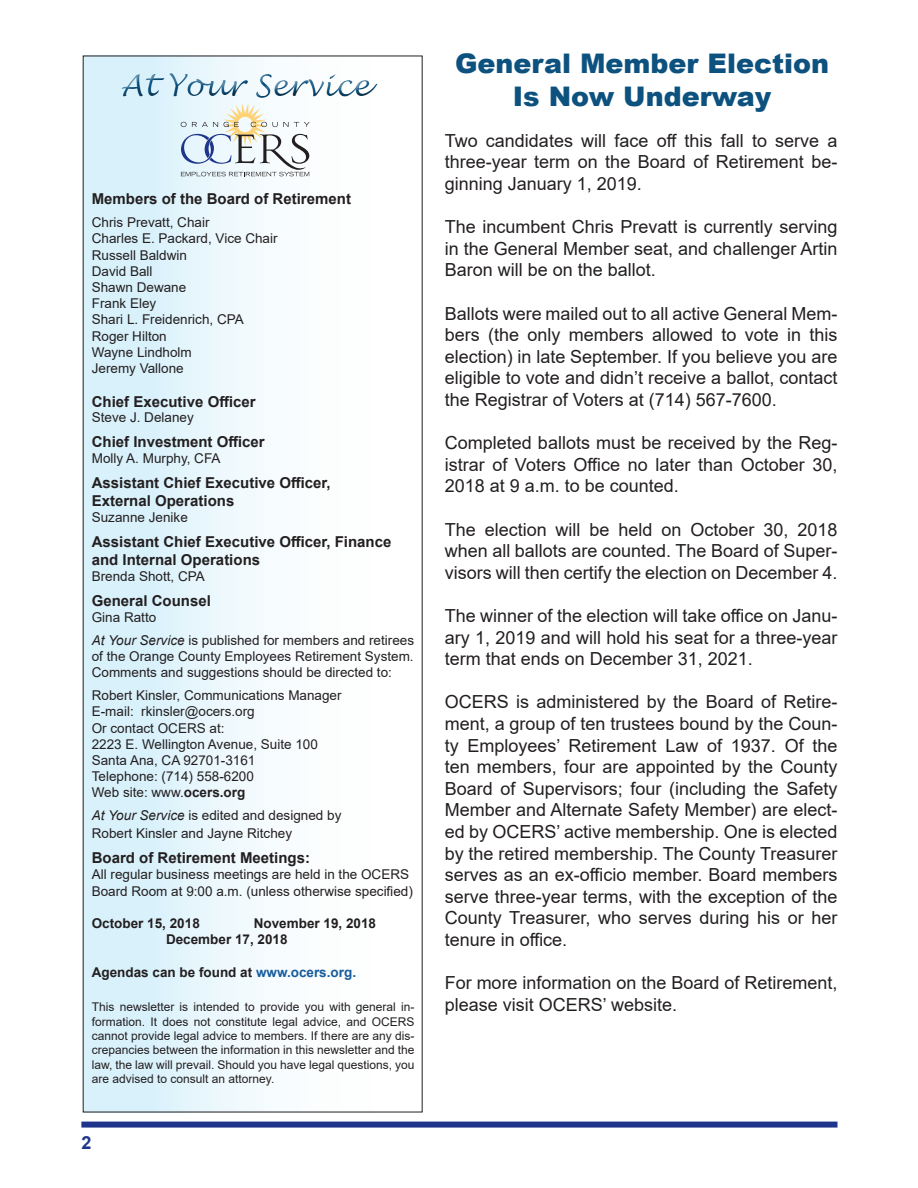
<style>
.page{position:relative;width:918px;height:1188px;background:#fff}
.page>*{position:absolute;margin:0;border:0;box-sizing:border-box;transform-origin:0 0}
.t1{font:italic 30px "Lucida Handwriting";color:#0d527f}
.Heading1_18pt{font:900 27px/32.4px "Arial";color:#0d527f;text-align:center}
.t2{font:18px/21.6px "Arial";color:#231f20;text-align:justify}
.t3{font:700 18px "Arial";color:#1e358b}
.t4{font:700 15px/18px "Arial";color:#231f20}
.t5{font:13.5px/16.2px "Arial";color:#231f20;text-align:justify}
.t6{font:700 13.5px "Arial";color:#231f20}
.Paragraph_Style_3{font:12px/14.4px "Arial";color:#231f20;text-align:justify}
.s1{font-style:italic}
.s2{font-weight:700}
.s3{color:#175d9e}
</style>
<div class="page">
<div style="left:81px;top:1122px;width:756px;height:6px;background:#1e358b"></div>
<div style="left:83px;top:56px;width:339px;height:1056px;background:linear-gradient(to right,#d6f0fb,#fff)"></div>
<div style="left:114px;top:66px;width:274px;height:42px;background:#231f20;opacity:.75"></div>
<svg style="left:181px;top:103px;width:129px;height:73px"></svg>
<h1 class="t1" style="left:121px;top:67px;width:250px">At Your Service</h1>
<p class="t4" style="left:92px;top:190px;width:261px">Members of the Board of Retirement</p>
<p class="t5" style="left:92px;top:214px;width:119px">Chris Prevatt, Chair</p>
<p class="t5" style="left:92px;top:230px;width:187px">Charles E. Packard, Vice Chair</p>
<p class="t5" style="left:92px;top:247px;width:97px">Russell Baldwin</p>
<p class="t5" style="left:92px;top:263px;width:62px">David Ball</p>
<p class="t5" style="left:92px;top:279px;width:96px">Shawn Dewane</p>
<p class="t5" style="left:92px;top:295px;width:66px">Frank Eley</p>
<p class="t5" style="left:92px;top:311px;width:154px">Shari L. Freidenrich, CPA</p>
<p class="t5" style="left:92px;top:328px;width:77px">Roger Hilton</p>
<p class="t5" style="left:92px;top:344px;width:102px">Wayne Lindholm</p>
<p class="t5" style="left:92px;top:360px;width:94px">Jeremy Vallone</p>
<p class="t4" style="left:92px;top:393px;width:165px">Chief Executive Officer</p>
<p class="t5" style="left:92px;top:409px;width:104px">Steve J. Delaney</p>
<p class="t4" style="left:92px;top:433px;width:174px">Chief Investment Officer</p>
<p class="t5" style="left:92px;top:450px;width:130px">Molly A. Murphy, CFA</p>
<p class="t4" style="left:92px;top:474px;width:240px">Assistant Chief Executive Officer,</p>
<p class="t4" style="left:92px;top:492px;width:144px">External Operations</p>
<p class="t5" style="left:92px;top:509px;width:98px">Suzanne Jenike</p>
<p class="t4" style="left:92px;top:533px;width:301px">Assistant Chief Executive Officer, Finance and Internal Operations</p>
<p class="t5" style="left:92px;top:568px;width:115px">Brenda Shott, CPA</p>
<p class="t4" style="left:92px;top:592px;width:121px">General Counsel</p>
<p class="t5" style="left:92px;top:609px;width:66px">Gina Ratto</p>
<p class="t5" style="left:92px;top:632px;width:324px"><span class="s1">At Your Service</span> is published for members and retirees of the Orange County Employees Retirement System.<br>Comments and suggestions should be directed to:</p>
<p class="t5" style="left:92px;top:687px;width:251px">Robert Kinsler, Communications Manager</p>
<p class="t5" style="left:92px;top:704px;width:164px">E-mail: rkinsler@ocers.org</p>
<p class="t5" style="left:92px;top:720px;width:134px">Or contact OCERS at:</p>
<p class="t5" style="left:92px;top:736px;width:228px">2223 E. Wellington Avenue, Suite 100</p>
<p class="t5" style="left:92px;top:752px;width:165px">Santa Ana, CA 92701-3161</p>
<p class="t5" style="left:92px;top:768px;width:164px">Telephone: (714) 558-6200</p>
<p class="t5" style="left:92px;top:785px;width:155px">Web site: www.<span class="s2">ocers.org</span></p>
<p class="t5" style="left:92px;top:808px;width:251px"><span class="s1">At Your Service</span> is edited and designed by</p>
<p class="t5" style="left:92px;top:826px;width:202px">Robert Kinsler and Jayne Ritchey</p>
<p class="t4" style="left:92px;top:849px;width:220px">Board of Retirement Meetings:</p>
<p class="t5" style="left:92px;top:866px;width:323px">All regular business meetings are held in the OCERS<br>Board Room at 9:00 a.m. (unless otherwise specified)</p>
<p class="t6" style="left:92px;top:914px;width:110px">October 15, 2018</p>
<p class="t6" style="left:254px;top:914px;width:124px">November 19, 2018</p>
<p class="t6" style="left:166px;top:930px;width:123px">December 17, 2018</p>
<p class="t6" style="left:92px;top:962px;width:266px">Agendas can be found at <span class="s3">www.ocers.org.</span></p>
<h1 class="Heading1_18pt" style="left:455px;top:47px;width:375px">General Member Election<br>Is Now Underway</h1>
<p class="t2" style="left:445px;top:130px;width:394px">Two candidates will face off this fall to serve a three-year term on the Board of Retirement be&shy;ginning January 1, 2019.</p>
<p class="t2" style="left:445px;top:216px;width:394px">The incumbent Chris Prevatt is currently serving in the General Member seat, and challenger Artin Baron will be on the ballot.</p>
<p class="t2" style="left:445px;top:302px;width:394px">Ballots were mailed out to all active General Mem&shy;bers (the only members allowed to vote in this election) in late September. If you believe you are eligible to vote and didn’t receive a ballot, contact the Registrar of Voters at (714) 567-7600.</p>
<p class="t2" style="left:445px;top:432px;width:394px">Completed ballots must be received by the Reg&shy;istrar of Voters Office no later than October 30, 2018 at 9 a.m. to be counted.</p>
<p class="t2" style="left:445px;top:518px;width:394px">The election will be held on October 30, 2018 when all ballots are counted. The Board of Super&shy;visors will then certify the election on December 4.</p>
<p class="t2" style="left:445px;top:605px;width:394px">The winner of the election will take office on Janu&shy;ary 1, 2019 and will hold his seat for a three-year term that ends on December 31, 2021.</p>
<p class="t2" style="left:445px;top:691px;width:394px">OCERS is administered by the Board of Retire&shy;ment, a group of ten trustees bound by the Coun&shy;ty Employees’ Retirement Law of 1937. Of the ten members, four are appointed by the County Board of Supervisors; four (including the Safety Member and Alternate Safety Member) are elect&shy;ed by OCERS’ active membership. One is elected by the retired membership. The County Treasurer serves as an ex-officio member. Board members serve three-year terms, with the exception of the County Treasurer, who serves during his or her tenure in office.</p>
<p class="t2" style="left:445px;top:972px;width:394px">For more information on the Board of Retirement,</p>
<p class="Paragraph_Style_3" style="left:92px;top:1000px;width:324px">This newsletter is intended to provide you with general in-</p>
<p class="t2" style="left:445px;top:994px;width:234px">please visit OCERS’ website.</p>
<p class="Paragraph_Style_3" style="left:92px;top:1014px;width:324px">formation. It does not constitute legal advice, and OCERS cannot provide legal advice to members. If there are any dis&shy;crepancies between the information in this newsletter and the law, the law will prevail. Should you have legal questions, you are advised to consult an attorney.</p>
<p class="t3" style="left:81px;top:1130px;width:12px">2</p>
</div>
